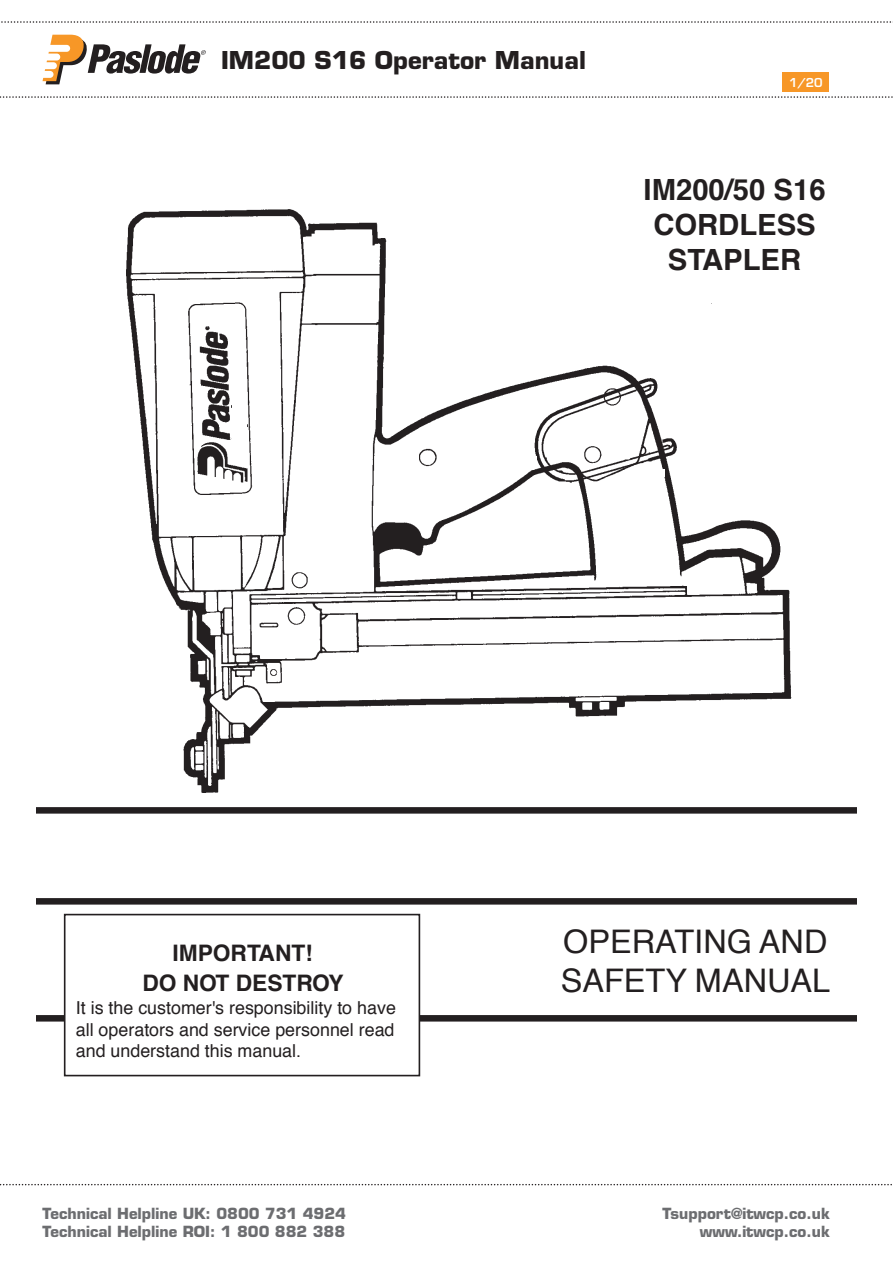
<style>
.page{position:relative;width:893px;height:1263px;background:#fff}
.page>*{position:absolute;margin:0;border:0;box-sizing:border-box;transform-origin:0 0}
.t1{font:117px "PASLODE";color:#231f20}
.t2{font:32.55px/39px "Helvetica";color:#231f20}
.t3{font:700 29.25px/35px "Helvetica";color:#231f20;text-align:center}
.t4{font:700 24px "Eurostile LT Std";color:#231f20}
.t5{font:700 22.8px/29.2px "Helvetica";color:#231f20;text-align:center}
.t6{font:17.85px/21.5px "Helvetica";color:#231f20;text-align:justify}
.Body{font:700 15px "Eurostile LT Std";color:#6c6d70}
.Normal_e{font:600 12px "Eurostile LT Std";color:#fff}
</style>
<div class="page">
<svg style="left:0;top:96px;width:893px;height:2px"></svg>
<svg style="left:1px;top:21px;width:892px;height:2px"></svg>
<svg style="left:0;top:1184px;width:892px;height:1px"></svg>
<svg style="left:43px;top:35px;width:163px;height:49px"></svg>
<div style="left:37px;top:1015px;width:819px;height:6px;background:#231f20"></div>
<hr style="left:37px;top:1117px;width:819px;height:1px;background:#231f20">
<div style="left:65px;top:914px;width:354px;height:161px;background:#fff"></div>
<div style="left:64px;top:914px;width:356px;height:162px;border:2px solid #231f20"></div>
<hr style="left:118px;top:145px;width:738px;height:1px;background:#231f20">
<div style="left:37px;top:898px;width:819px;height:6px;background:#231f20"></div>
<div style="left:37px;top:807px;width:819px;height:7px;background:#231f20"></div>
<img style="left:127px;top:209px;width:665px;height:583px">
<img style="left:477px;top:378px;width:199px;height:182px">
<div style="left:658px;top:470px;width:7px;height:7px;background:#fff"></div>
<div style="left:233px;top:385px;width:14px;height:59px;background:#fff"></div>
<div style="left:782px;top:73px;width:47px;height:19px;background:#f79727"></div>
<p class="t1" style="left:125px;top:10px;width:366px">P</p>
<p class="t4" style="left:221px;top:46px;width:366px">IM200 S16 Operator Manual</p>
<p class="Normal_e" style="left:789px;top:75px;width:35px">1/20</p>
<p class="t3" style="left:644px;top:173px;width:184px">IM200/50 S16<br>CORDLESS<br>STAPLER</p>
<p class="t5" style="left:142px;top:939px;width:203px">IMPORTANT!<br>DO NOT DESTROY</p>
<p class="t6" style="left:76px;top:998px;width:322px">It is the customer's responsibility to have all operators and service personnel read and understand this manual.</p>
<p class="Body" style="left:43px;top:1204px;width:305px">Technical Helpline UK: 0800 731 4924</p>
<p class="Body" style="left:43px;top:1222px;width:304px">Technical Helpline ROI: 1 800 882 388</p>
<p class="t2" style="left:561px;top:922px;width:271px">OPERATING AND<br>SAFETY MANUAL</p>
<p class="Body" style="left:663px;top:1204px;width:169px">Tsupport@itwcp.co.uk</p>
<p class="Body" style="left:700px;top:1222px;width:131px">www.itwcp.co.uk</p>
</div>
